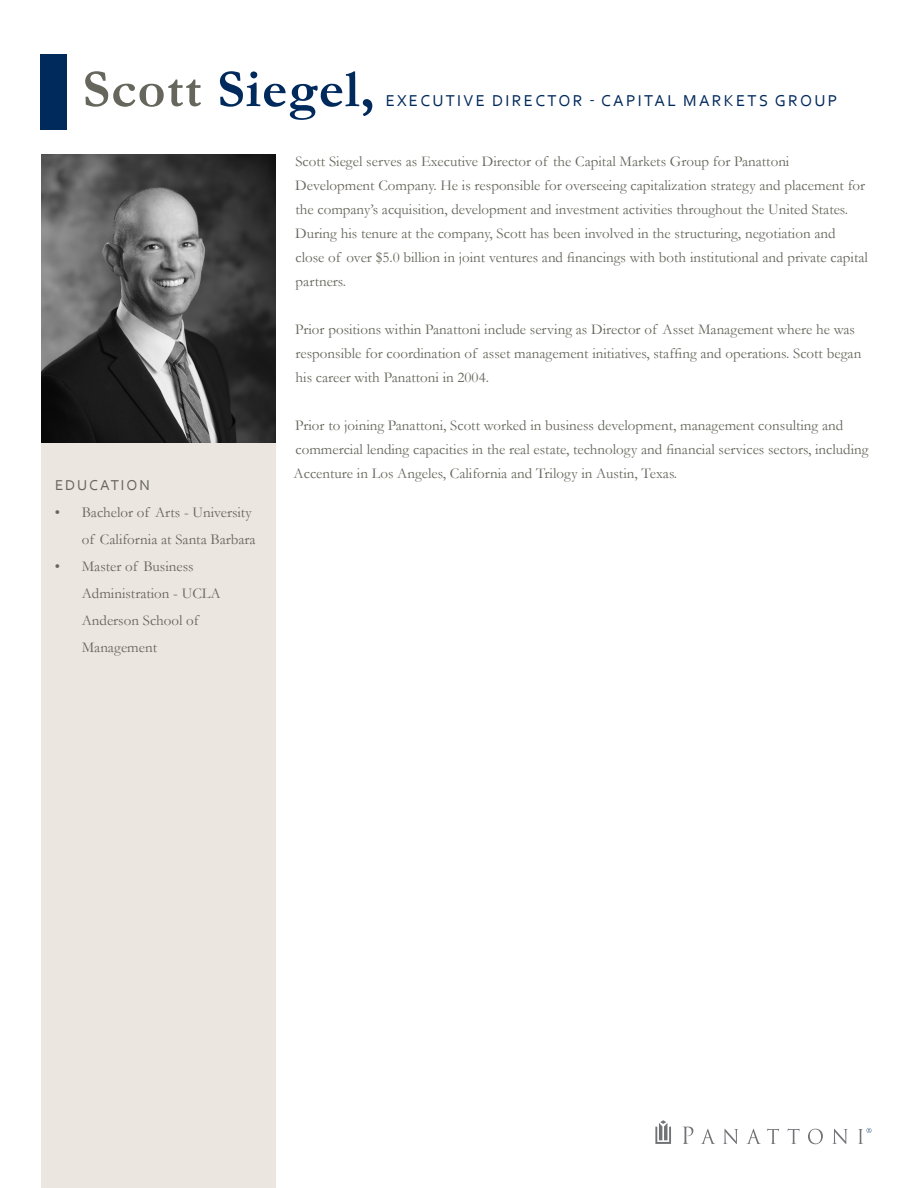
<style>
.page{position:relative;width:918px;height:1188px;background:#fff}
.page>*{position:absolute;margin:0;border:0;box-sizing:border-box;transform-origin:0 0}
.t1{font:700 54px "Garamond";letter-spacing:.02em;color:#00295c}
.t2{font:16.5px "Corbel";letter-spacing:.14em;color:#00295c}
.t3{font:15px/24px "Garamond";color:#66665c}
.Captions{font:15px "Corbel";letter-spacing:.13em;color:#66665c}
.s1{color:#66665c}
</style>
<div class="page">
<svg style="left:683px;top:1127px;width:10px;height:17px"></svg>
<svg style="left:701px;top:1129px;width:14px;height:15px"></svg>
<svg style="left:723px;top:1129px;width:15px;height:15px"></svg>
<svg style="left:746px;top:1129px;width:15px;height:15px"></svg>
<svg style="left:767px;top:1129px;width:12px;height:15px"></svg>
<svg style="left:787px;top:1129px;width:12px;height:15px"></svg>
<svg style="left:808px;top:1129px;width:15px;height:15px"></svg>
<svg style="left:832px;top:1129px;width:16px;height:15px"></svg>
<svg style="left:655px;top:1120px;width:16px;height:24px"></svg>
<svg style="left:858px;top:1128px;width:13px;height:16px"></svg>
<div style="left:41px;top:438px;width:234px;height:750px;background:#ebe6df"></div>
<img style="left:41px;top:155px;width:234px;height:287px">
<div style="left:40px;top:54px;width:28px;height:76px;background:#00295c"></div>
<p class="t1" style="left:83px;top:53px;width:293px"><span class="s1">Scott</span> Siegel,</p>
<p class="t2" style="left:386px;top:91px;width:453px">EXECUTIVE DIRECTOR - CAPITAL MARKETS GROUP</p>
<p class="Captions" style="left:55px;top:475px;width:96px">EDUCATION</p>
<p class="t3" style="left:55px;top:498px;width:202px;line-height:27px;text-align:right">• Bachelor of Arts - University of California at Santa Barbara</p>
<p class="t3" style="left:82px;top:552px;width:140px;line-height:27px;text-indent:-27px">• Master of Business<br>Administration - UCLA<br>Anderson School of<br>Management</p>
<p class="t3" style="left:295px;top:149px;width:574px">Scott Siegel serves as Executive Director of the Capital Markets Group for Panattoni Development Company. He is responsible for overseeing capitalization strategy and placement for the company’s acquisition, development and investment activities throughout the United States.<br>During his tenure at the company, Scott has been involved in the structuring, negotiation and close of over $5.0 billion in joint ventures and financings with both institutional and private capital partners.</p>
<p class="t3" style="left:295px;top:317px;width:568px">Prior positions within Panattoni include serving as Director of Asset Management where he was responsible for coordination of asset management initiatives, staffing and operations. Scott began his career with Panattoni in 2004.</p>
<p class="t3" style="left:294px;top:413px;width:576px">Prior to joining Panattoni, Scott worked in business development, management consulting and commercial lending capacities in the real estate, technology and financial services sectors, including<br>Accenture in Los Angeles, California and Trilogy in Austin, Texas.</p>
</div>
